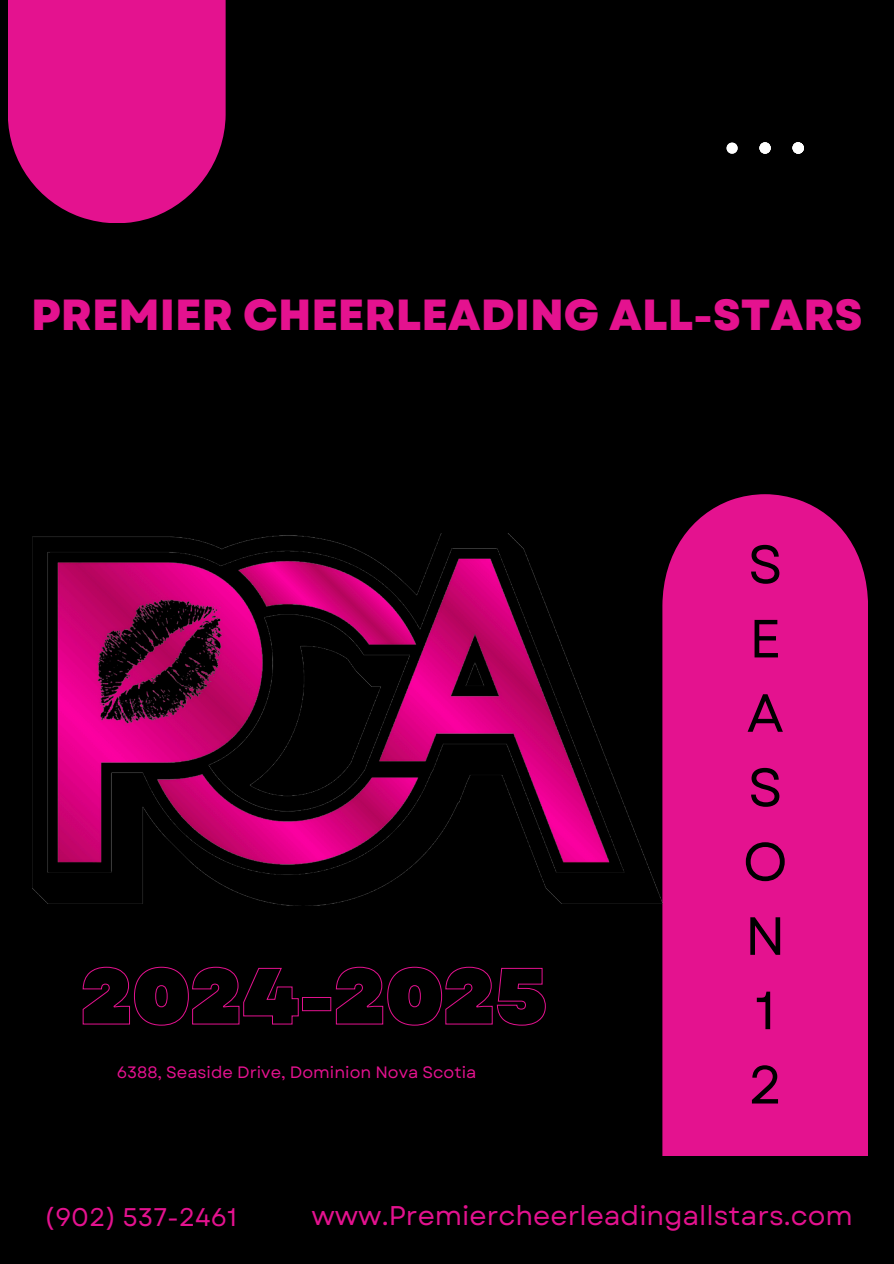
<style>
.page{position:relative;width:894px;height:1264px;background:#fff}
.page>*{position:absolute;margin:0;border:0;box-sizing:border-box;transform-origin:0 0}
.t1{font:53.55px/74.2px "Garet";color:#000}
.t2{font:800 43.5px "Garet";color:#e4128f}
.t3{font:27px "Garet";color:#e4128f}
.t4{font:25.5px "Garet";color:#e4128f}
.t5{font:16.5px "Garet";color:#e4128f}
</style>
<div class="page">
<div style="left:0;top:0;width:893px;height:1263px;background:#000"></div>
<div style="left:662px;top:494px;width:205px;height:662px;background:#e4128f"></div>
<svg style="left:8px;top:0;width:217px;height:223px;background:#cc1080"></svg>
<svg style="left:726px;top:143px;width:11px;height:11px"></svg>
<svg style="left:759px;top:142px;width:11px;height:12px"></svg>
<svg style="left:792px;top:142px;width:11px;height:12px"></svg>
<img style="left:33px;top:533px;width:629px;height:372px">
<svg style="left:82px;top:966px;width:464px;height:60px"></svg>
<h4 class="t2" style="left:31px;top:283px;width:832px">PREMIER CHEERLEADING ALL-STARS</h4>
<p class="t5" style="left:117px;top:1060px;width:361px">6388, Seaside Drive, Dominion Nova Scotia</p>
<h1 class="t1" style="left:742px;top:527px;width:47px">S<br>E<br>A<br>S<br>O<br>N<br>1<br>2</h1>
<p class="t4" style="left:44px;top:1198px;width:194px">(902) 537-2461</p>
<h2 class="t3" style="left:311px;top:1196px;width:543px">www.Premiercheerleadingallstars.com</h2>
</div>
